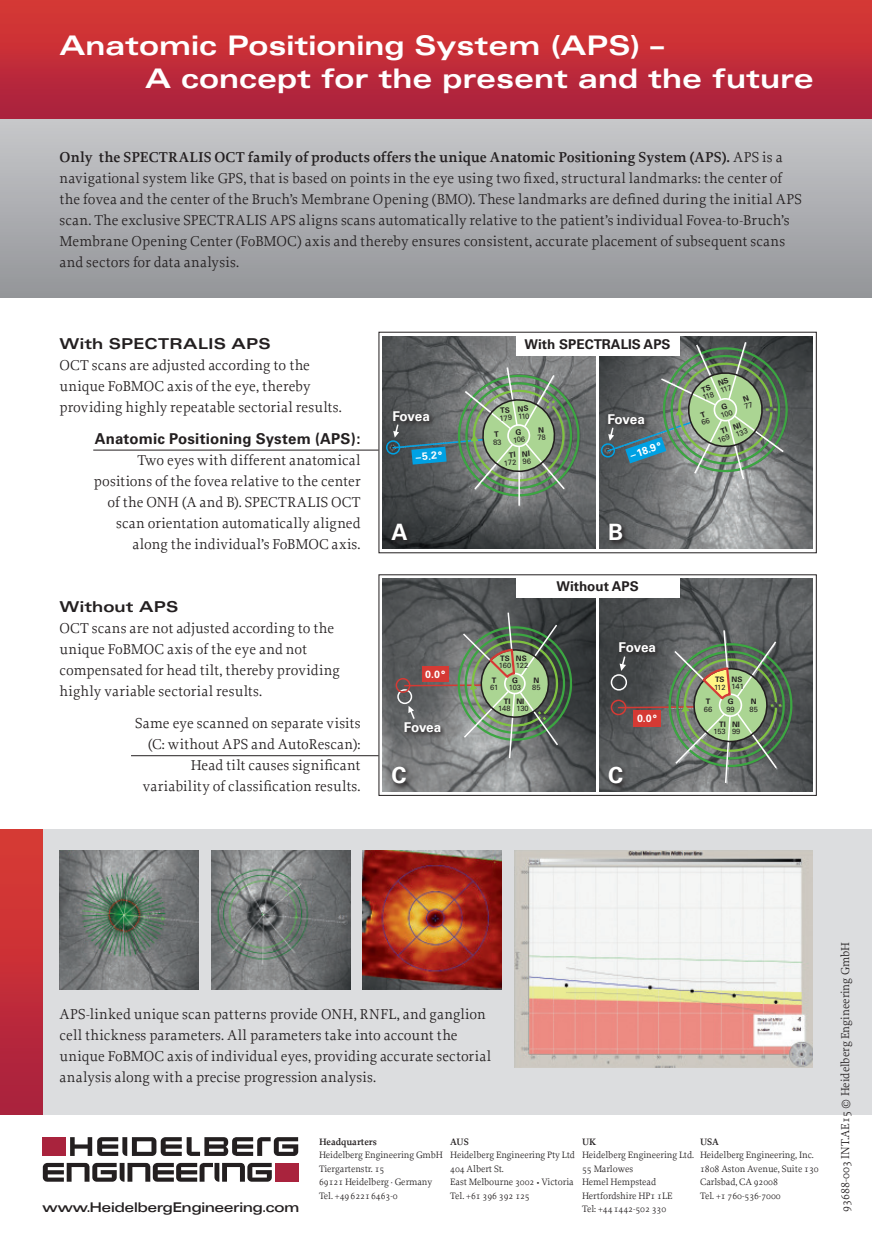
<style>
.page{position:relative;width:872px;height:1255px;background:#fff}
.page>*{position:absolute;margin:0;border:0;box-sizing:border-box;transform-origin:0 0}
.t1{font:700 expanded 27px/33px "Univers";color:#fff}
.t2{font:700 22.5px "Univers";color:#fff}
.t3{font:15px/21px "Proforma";letter-spacing:.01em;color:#231f20}
.t4{font:700 15px "Univers";letter-spacing:.01em;color:#231f20}
.t5{font:700 expanded 15px "Univers";letter-spacing:.01em;color:#231f20}
.t6{font:700 13.5px "Univers";color:#231f20}
.t7{font:700 13.5px "Univers";letter-spacing:-.02em;color:#fff}
.t8{font:500 expanded 13.05px "Univers SB";color:#231f20}
.t9{font:12px "Proforma";color:#231f20}
.t10{font:700 10.5px "Univers";color:#fff}
.t11{font:9.75px/13.5px "Proforma";letter-spacing:-.005em;color:#231f20}
.t12{font:600 9.75px "Proforma";color:#231f20}
.t13{font:7.5px "Univers";color:#231f20}
.t14{font:700 7.5px "Univers";color:#231f20}
.s1{font-weight:600}
</style>
<div class="page">
<div style="left:43px;top:829px;width:829px;height:285px;background:#dcdddf"></div>
<div style="left:0;top:829px;width:43px;height:285px;background:linear-gradient(to bottom,#dd3c32,#aa203e)"></div>
<div style="left:0;top:0;width:872px;height:119px;background:linear-gradient(to bottom,#db3a33,#a9203e)"></div>
<div style="left:0;top:119px;width:872px;height:179px;background:linear-gradient(to bottom,#c7c8cb,#939599)"></div>
<hr style="left:93px;top:449px;width:285px;height:1px;background:#231f20">
<hr style="left:131px;top:755px;width:247px;height:1px;background:#231f20">
<img style="left:60px;top:850px;width:138px;height:139px">
<img style="left:211px;top:850px;width:139px;height:139px">
<img style="left:383px;top:578px;width:212px;height:213px">
<img style="left:600px;top:578px;width:212px;height:213px">
<img style="left:383px;top:336px;width:212px;height:213px">
<img style="left:600px;top:336px;width:212px;height:213px">
<img style="left:363px;top:850px;width:139px;height:139px">
<img style="left:514px;top:850px;width:298px;height:217px">
<svg style="left:389px;top:522px;width:24px;height:25px"></svg>
<div style="left:516px;top:334px;width:163px;height:21px;background:#fff"></div>
<div style="left:516px;top:576px;width:163px;height:21px;background:#fff"></div>
<svg style="left:389px;top:764px;width:23px;height:26px"></svg>
<svg style="left:607px;top:521px;width:21px;height:26px"></svg>
<svg style="left:606px;top:764px;width:23px;height:26px"></svg>
<hr style="left:518px;top:446px;width:2px;height:59px;background:#fff">
<div style="left:386px;top:440px;width:14px;height:14px;border:2px solid #00a1e3;border-radius:50%"></div>
<div style="left:601px;top:443px;width:14px;height:14px;border:2px solid #00a1e3;border-radius:50%"></div>
<div style="left:397px;top:689px;width:15px;height:15px;border:2px solid #fff;border-radius:50%"></div>
<div style="left:610px;top:674px;width:17px;height:16px;border:2px solid #fff;border-radius:50%"></div>
<div style="left:610px;top:699px;width:16px;height:16px;border:2px solid #d53a34;border-radius:50%"></div>
<svg style="left:43px;top:1162px;width:229px;height:19px"></svg>
<svg style="left:70px;top:1137px;width:228px;height:18px"></svg>
<div style="left:43px;top:1137px;width:23px;height:18px;background:#a9233d"></div>
<div style="left:275px;top:1162px;width:23px;height:19px;background:#a9233d"></div>
<div style="left:395px;top:678px;width:15px;height:15px;border:2px solid #d53a34;border-radius:50%"></div>
<svg style="left:617px;top:628px;width:179px;height:156px;background:#6d7666"></svg>
<svg style="left:403px;top:611px;width:173px;height:148px;background:#707a6b"></svg>
<svg style="left:391px;top:366px;width:175px;height:125px;background:#718675"></svg>
<svg style="left:606px;top:340px;width:187px;height:141px;background:#758979"></svg>
<h1 class="t1" style="left:145px;top:29px;width:670px;text-indent:-86px">Anatomic Positioning System (APS) –<br>A concept for the present and the future</h1>
<p class="t3" style="left:60px;top:146px;width:744px"><span class="s1">Only the SPECTRALIS OCT family of products offers the unique Anatomic Positioning System (APS).</span> APS is a navigational system like GPS, that is based on points in the eye using two fixed, structural landmarks: the center of the fovea and the center of the Bruch’s Membrane Opening (BMO). These landmarks are defined during the initial APS scan. The exclusive SPECTRALIS APS aligns scans automatically relative to the patient’s individual Fovea-to-Bruch’s Membrane Opening Center (FoBMOC) axis and thereby ensures consistent, accurate placement of subsequent scans and sectors for data analysis.</p>
<p class="t5" style="left:60px;top:335px;width:213px">With SPECTRALIS APS</p>
<p class="t3" style="left:60px;top:354px;width:284px">OCT scans are adjusted according to the unique FoBMOC axis of the eye, thereby providing highly repeatable sectorial results.</p>
<p class="t4" style="left:95px;top:430px;width:267px">Anatomic Positioning System (APS):</p>
<p class="t3" style="left:94px;top:449px;width:268px;text-align:right">Two eyes with different anatomical positions of the fovea relative to the center of the ONH (A and B). SPECTRALIS OCT scan orientation automatically aligned along the individual’s FoBMOC axis.</p>
<p class="t5" style="left:60px;top:598px;width:120px">Without APS</p>
<p class="t3" style="left:60px;top:617px;width:282px">OCT scans are not adjusted according to the unique FoBMOC axis of the eye and not compensated for head tilt, thereby providing highly variable sectorial results.</p>
<p class="t3" style="left:135px;top:712px;width:227px;text-align:right">Same eye scanned on separate visits (C: without APS and AutoRescan):<br>Head tilt causes significant variability of classification results.</p>
<p class="t7" style="left:392px;top:408px;width:39px">Fovea</p>
<p class="t10" style="left:415px;top:451px;width:28px;rotate:-5deg">–5.2°</p>
<h2 class="t2" style="left:391px;top:519px;width:18px">A</h2>
<p class="t6" style="left:524px;top:336px;width:147px">With SPECTRALIS APS</p>
<p class="t7" style="left:607px;top:411px;width:39px">Fovea</p>
<p class="t10" style="left:628px;top:450px;width:34px;rotate:-19deg">–18.9°</p>
<h2 class="t2" style="left:608px;top:519px;width:17px">B</h2>
<p class="t6" style="left:556px;top:578px;width:84px">Without APS</p>
<p class="t7" style="left:618px;top:639px;width:39px">Fovea</p>
<p class="t14" style="left:516px;top:654px;width:12px">NS</p>
<p class="t13" style="left:516px;top:661px;width:14px">122</p>
<p class="t14" style="left:516px;top:696px;width:9px">NI</p>
<p class="t13" style="left:516px;top:704px;width:14px">130</p>
<p class="t14" style="left:500px;top:654px;width:11px">TS</p>
<p class="t13" style="left:499px;top:661px;width:14px">160</p>
<p class="t10" style="left:425px;top:668px;width:22px">0.0°</p>
<p class="t14" style="left:731px;top:674px;width:12px">NS</p>
<p class="t13" style="left:731px;top:682px;width:14px">141</p>
<p class="t14" style="left:732px;top:719px;width:9px">NI</p>
<p class="t13" style="left:732px;top:727px;width:10px">99</p>
<p class="t14" style="left:715px;top:675px;width:11px">TS</p>
<p class="t13" style="left:714px;top:682px;width:13px">112</p>
<p class="t14" style="left:512px;top:675px;width:7px">G</p>
<p class="t13" style="left:509px;top:683px;width:14px">103</p>
<p class="t14" style="left:492px;top:675px;width:6px">T</p>
<p class="t13" style="left:490px;top:683px;width:10px">61</p>
<p class="t14" style="left:533px;top:675px;width:7px">N</p>
<p class="t13" style="left:532px;top:683px;width:10px">85</p>
<p class="t14" style="left:504px;top:696px;width:8px">TI</p>
<p class="t13" style="left:498px;top:704px;width:14px">148</p>
<p class="t14" style="left:727px;top:697px;width:7px">G</p>
<p class="t13" style="left:726px;top:704px;width:10px">99</p>
<p class="t14" style="left:750px;top:697px;width:7px">N</p>
<p class="t13" style="left:749px;top:704px;width:10px">85</p>
<p class="t14" style="left:706px;top:697px;width:6px">T</p>
<p class="t13" style="left:704px;top:704px;width:10px">66</p>
<p class="t10" style="left:637px;top:712px;width:22px">0.0°</p>
<p class="t7" style="left:404px;top:719px;width:39px">Fovea</p>
<p class="t14" style="left:719px;top:719px;width:8px">TI</p>
<p class="t13" style="left:713px;top:727px;width:14px">153</p>
<h2 class="t2" style="left:391px;top:761px;width:17px">C</h2>
<h2 class="t2" style="left:608px;top:761px;width:17px">C</h2>
<p class="t3" style="left:60px;top:1002px;width:433px">APS-linked unique scan patterns provide ONH, RNFL, and ganglion cell thickness parameters. All parameters take into account the unique FoBMOC axis of individual eyes, providing accurate sectorial analysis along with a precise progression analysis.</p>
<p class="t8" style="left:43px;top:1198px;width:258px">www.HeidelbergEngineering.com</p>
<p class="t12" style="left:319px;top:1135px;width:59px">Headquarters</p>
<p class="t11" style="left:319px;top:1147px;width:126px">Heidelberg Engineering GmbH<br>Tiergartenstr. 15<br>69121 Heidelberg · Germany<br>Tel. +4962216463-0</p>
<p class="t12" style="left:700px;top:1135px;width:20px">USA</p>
<p class="t11" style="left:700px;top:1147px;width:120px">Heidelberg Engineering, Inc.<br>1808 Aston Avenue, Suite 130<br>Carlsbad, CA 92008<br>Tel. +1 760-536-7000</p>
<p class="t12" style="left:450px;top:1135px;width:20px">AUS</p>
<p class="t11" style="left:450px;top:1147px;width:126px">Heidelberg Engineering Pty Ltd<br>404 Albert St.<br>East Melbourne 3002 • Victoria<br>Tel. +61 396 392 125</p>
<p class="t12" style="left:582px;top:1135px;width:16px">UK</p>
<p class="t11" style="left:582px;top:1147px;width:113px">Heidelberg Engineering Ltd.<br>55 Marlowes<br>Hemel Hempstead<br>Hertfordshire HP1 1LE<br>Tel: +441442-502 330</p>
<p class="t9" style="left:838px;top:1212px;width:272px;rotate:-90deg">93688-003 INT.AE15 © Heidelberg Engineering GmbH</p>
</div>
